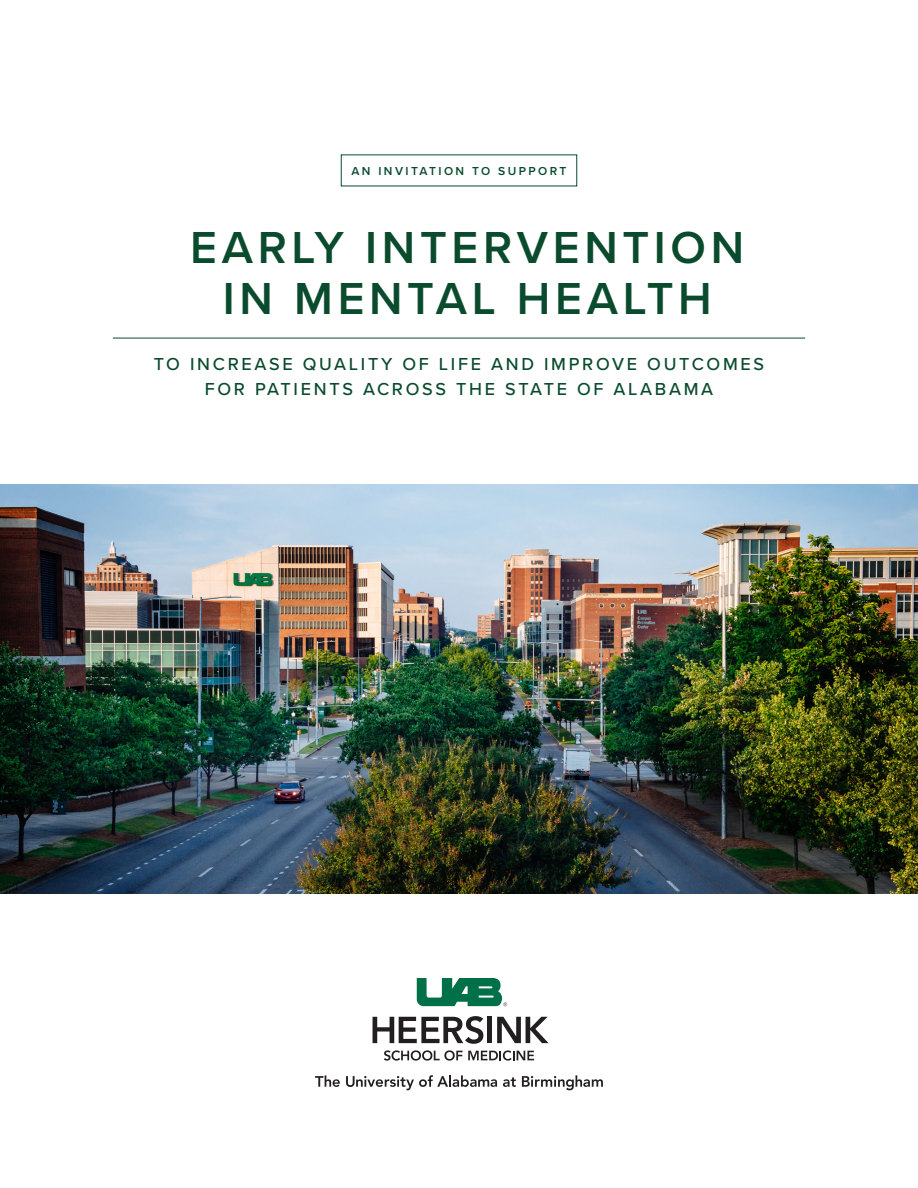
<style>
.page{position:relative;width:918px;height:1188px;background:#fff}
.page>*{position:absolute;margin:0;border:0;box-sizing:border-box;transform-origin:0 0}
.t1{font:600 46.5px/51px "Proxima Nova";letter-spacing:.1em;color:#0a4b2d;text-align:center}
.t2{font:500 18px/25.5px "Proxima Nova";letter-spacing:.15em;color:#0a4b2d;text-align:center}
.t3{font:600 12px "Proxima Nova";letter-spacing:.2em;color:#0a4b2d}
</style>
<div class="page">
<img style="left:0;top:484px;width:918px;height:410px">
<hr style="left:113px;top:338px;width:692px;height:1px;background:#0a4b2d">
<svg style="left:315px;top:1075px;width:25px;height:12px"></svg>
<svg style="left:346px;top:1075px;width:151px;height:15px"></svg>
<svg style="left:503px;top:1077px;width:13px;height:10px"></svg>
<svg style="left:522px;top:1075px;width:81px;height:15px"></svg>
<svg style="left:417px;top:978px;width:90px;height:28px"></svg>
<svg style="left:373px;top:1016px;width:110px;height:28px"></svg>
<div style="left:487px;top:1017px;width:5px;height:26px;background:#231f20"></div>
<svg style="left:497px;top:1017px;width:52px;height:26px"></svg>
<svg style="left:384px;top:1050px;width:150px;height:11px"></svg>
<p class="t3" style="left:351px;top:162px;width:217px">AN INVITATION TO SUPPORT</p>
<p class="t1" style="left:190px;top:221px;width:556px">EARLY INTERVENTION<br>IN MENTAL HEALTH</p>
<p class="t2" style="left:154px;top:350px;width:612px">TO INCREASE QUALITY OF LIFE AND IMPROVE OUTCOMES<br>FOR PATIENTS ACROSS THE STATE OF ALABAMA</p>
</div>
